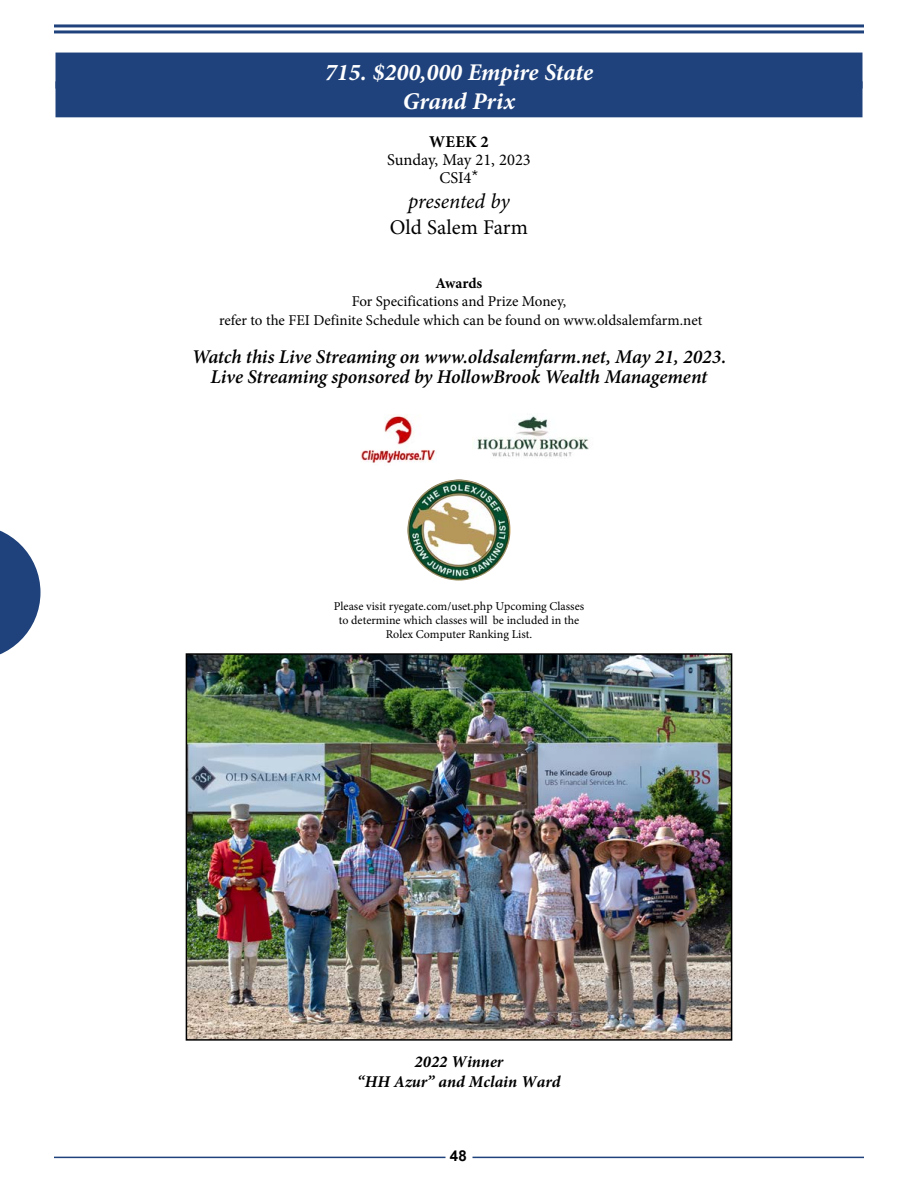
<style>
.page{position:relative;width:918px;height:1188px;background:#fff}
.page>*{position:absolute;margin:0;border:0;box-sizing:border-box;transform-origin:0 0}
.Award_heading{font:italic 700 24px "Minion Pro";letter-spacing:-.005em;color:#fff}
.t1{font:21px/25.2px "Minion Pro";color:#000;text-align:center}
.centered_text{font:italic 600 19.5px/19.5px "Minion Pro";letter-spacing:-.005em;color:#000;text-align:center}
.t2{font:italic 700 16.5px "Minion Pro";color:#000}
.t3{font:16.5px "Minion Pro";color:#000}
.WEEK_BOLD_CENTERED{font:700 16.5px "Minion Pro";color:#000}
.centered_text-2{font:15px/18.8px "Minion Pro";color:#000;text-align:center}
.t4{font:700 15px "Minion Pro";color:#000}
.t5{font:700 15px "Arial";color:#000}
.t6{font:12px/14.4px "Minion Pro";color:#000;text-align:center}
.s1{font-family:"Helvetica";font-weight:300;font-size:18px}
.s2{font-style:italic}
</style>
<div class="page">
<svg style="left:0;top:530px;width:40px;height:125px"></svg>
<hr style="left:54px;top:24px;width:810px;height:3px;background:#1f427c">
<hr style="left:54px;top:30px;width:810px;height:3px;background:#1f427c">
<hr style="left:54px;top:1157px;width:392px;height:1px;background:#1f427c">
<hr style="left:472px;top:1157px;width:392px;height:1px;background:#1f427c">
<div style="left:56px;top:53px;width:806px;height:36px;background:#1f427c"></div>
<div style="left:56px;top:81px;width:806px;height:36px;background:#1f427c"></div>
<img style="left:189px;top:656px;width:540px;height:382px">
<div style="left:186px;top:653px;width:546px;height:388px;border:2px solid #000"></div>
<img style="left:408px;top:480px;width:102px;height:101px">
<img style="left:361px;top:415px;width:75px;height:48px">
<img style="left:474px;top:415px;width:115px;height:42px">
<p class="Award_heading" style="left:325px;top:55px;width:270px">715. $200,000 Empire State</p>
<p class="Award_heading" style="left:403px;top:84px;width:114px">Grand Prix</p>
<p class="WEEK_BOLD_CENTERED" style="left:429px;top:130px;width:61px">WEEK 2</p>
<p class="t3" style="left:387px;top:149px;width:145px">Sunday, May 21, 2023</p>
<p class="t3" style="left:439px;top:167px;width:41px">CSI4<span class="s1">*</span></p>
<p class="t1" style="left:390px;top:189px;width:140px"><span class="s2">presented by<br></span>Old Salem Farm</p>
<p class="t4" style="left:436px;top:272px;width:48px">Awards</p>
<p class="centered_text-2" style="left:219px;top:292px;width:485px">For Specifications and Prize Money,<br>refer to the FEI Definite Schedule which can be found on www.oldsalemfarm.net</p>
<p class="centered_text" style="left:192px;top:347px;width:536px">Watch this Live Streaming on www.oldsalemfarm.net, May 21, 2023.<br>Live Streaming sponsored by HollowBrook Wealth Management</p>
<p class="t6" style="left:334px;top:599px;width:252px">Please visit ryegate.com/uset.php Upcoming Classes to determine which classes will be included in the<br>Rolex Computer Ranking List.</p>
<p class="t2" style="left:415px;top:1050px;width:90px">2022 Winner</p>
<p class="t2" style="left:357px;top:1070px;width:205px">“HH Azur” and Mclain Ward</p>
<p class="t5" style="left:450px;top:1146px;width:18px">48</p>
</div>
